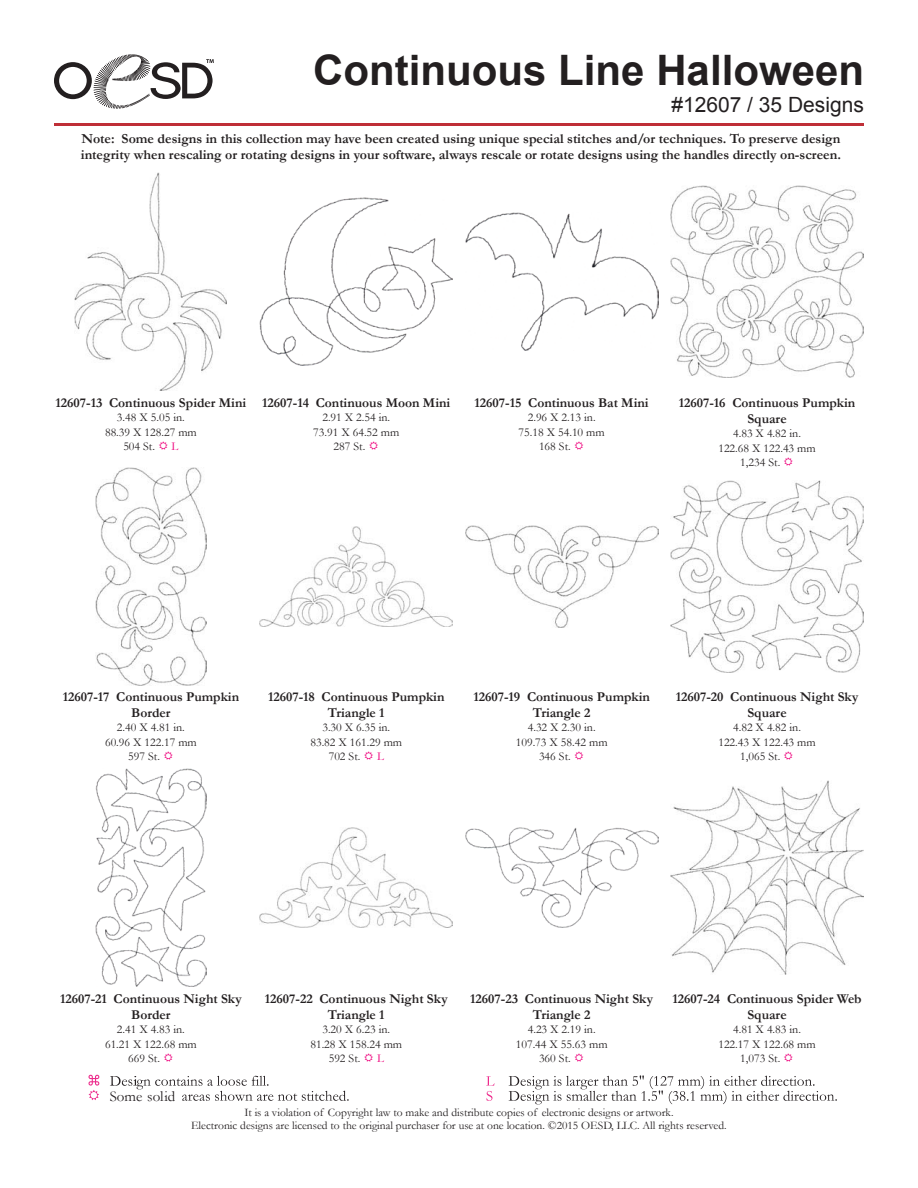
<style>
.page{position:relative;width:918px;height:1188px;background:#fff}
.page>*{position:absolute;margin:0;border:0;box-sizing:border-box;transform-origin:0 0}
.t1{font:700 42px "Arial";color:#231f20}
.t2{font:21px "Arial";color:#231f20}
.t3{font:15px "Garamond";color:#241f21}
.t4{font:700 13.8px/16.6px "Garamond";color:#231f20}
.Paragraph_Style_1{font:700 13.5px/16.2px "Garamond";color:#231f20;text-align:center}
.t5{font:12px "Garamond";color:#231f20}
.t6{font:12px "Garamond";color:#ef047e}
.t7{font:11.55px/13.8px "Garamond";color:#231f20;text-align:center}
</style>
<div class="page">
<svg style="left:54px;top:54px;width:160px;height:55px"></svg>
<hr style="left:54px;top:123px;width:810px;height:3px;background:#bf2f37">
<svg style="left:88px;top:1075px;width:11px;height:25px"></svg>
<svg style="left:110px;top:1076px;width:239px;height:25px"></svg>
<svg style="left:486px;top:1076px;width:9px;height:25px"></svg>
<svg style="left:509px;top:1075px;width:328px;height:29px"></svg>
<div style="left:110px;top:1091px;width:69px;height:13px;background:#fff"></div>
<img style="left:75px;top:173px;width:152px;height:217px">
<img style="left:260px;top:197px;width:193px;height:169px">
<img style="left:465px;top:213px;width:193px;height:137px">
<img style="left:670px;top:186px;width:194px;height:191px">
<img style="left:95px;top:769px;width:112px;height:218px">
<img style="left:260px;top:828px;width:193px;height:100px">
<img style="left:465px;top:827px;width:193px;height:101px">
<img style="left:670px;top:781px;width:194px;height:193px">
<img style="left:95px;top:468px;width:111px;height:218px">
<img style="left:260px;top:526px;width:193px;height:101px">
<img style="left:465px;top:525px;width:193px;height:103px">
<img style="left:670px;top:480px;width:194px;height:193px">
<h1 class="t1" style="left:313px;top:42px;width:552px">Continuous Line Halloween</h1>
<h2 class="t2" style="left:671px;top:91px;width:194px">#12607 / 35 Designs</h2>
<p class="t4" style="left:81px;top:130px;width:762px">Note: Some designs in this collection may have been created using unique special stitches and/or techniques. To preserve design integrity when rescaling or rotating designs in your software, always rescale or rotate designs using the handles directly on-screen.</p>
<p class="Paragraph_Style_1" style="left:56px;top:395px;width:192px">12607-13 Continuous Spider Mini</p>
<p class="t5" style="left:117px;top:409px;width:69px">3.48 X 5.05 in.</p>
<p class="t5" style="left:105px;top:424px;width:93px">88.39 X 128.27 mm</p>
<p class="t5" style="left:123px;top:438px;width:33px">504 St.</p>
<p class="t6" style="left:172px;top:438px;width:8px">L</p>
<p class="Paragraph_Style_1" style="left:262px;top:395px;width:190px">12607-14 Continuous Moon Mini</p>
<p class="t5" style="left:322px;top:409px;width:69px">2.91 X 2.54 in.</p>
<p class="t5" style="left:313px;top:424px;width:88px">73.91 X 64.52 mm</p>
<p class="t5" style="left:334px;top:438px;width:33px">287 St.</p>
<p class="Paragraph_Style_1" style="left:475px;top:395px;width:176px">12607-15 Continuous Bat Mini</p>
<p class="t5" style="left:528px;top:409px;width:69px">2.96 X 2.13 in.</p>
<p class="t5" style="left:519px;top:424px;width:88px">75.18 X 54.10 mm</p>
<p class="t5" style="left:539px;top:438px;width:33px">168 St.</p>
<p class="Paragraph_Style_1" style="left:679px;top:395px;width:178px">12607-16 Continuous Pumpkin<br>Square</p>
<p class="t5" style="left:733px;top:426px;width:69px">4.83 X 4.82 in.</p>
<p class="t5" style="left:718px;top:440px;width:99px">122.68 X 122.43 mm</p>
<p class="t5" style="left:740px;top:454px;width:42px">1,234 St.</p>
<p class="Paragraph_Style_1" style="left:63px;top:689px;width:178px">12607-17 Continuous Pumpkin<br>Border</p>
<p class="t5" style="left:117px;top:720px;width:69px">2.40 X 4.81 in.</p>
<p class="t5" style="left:105px;top:734px;width:93px">60.96 X 122.17 mm</p>
<p class="t5" style="left:128px;top:748px;width:33px">597 St.</p>
<p class="Paragraph_Style_1" style="left:268px;top:689px;width:178px">12607-18 Continuous Pumpkin<br>Triangle 1</p>
<p class="t5" style="left:322px;top:720px;width:69px">3.30 X 6.35 in.</p>
<p class="t5" style="left:310px;top:734px;width:93px">83.82 X 161.29 mm</p>
<p class="t5" style="left:329px;top:748px;width:33px">702 St.</p>
<p class="t6" style="left:377px;top:748px;width:8px">L</p>
<p class="Paragraph_Style_1" style="left:473px;top:689px;width:178px">12607-19 Continuous Pumpkin<br>Triangle 2</p>
<p class="t5" style="left:528px;top:720px;width:69px">4.32 X 2.30 in.</p>
<p class="t5" style="left:516px;top:734px;width:93px">109.73 X 58.42 mm</p>
<p class="t5" style="left:539px;top:748px;width:33px">346 St.</p>
<p class="Paragraph_Style_1" style="left:676px;top:689px;width:184px">12607-20 Continuous Night Sky<br>Square</p>
<p class="t5" style="left:733px;top:720px;width:69px">4.82 X 4.82 in.</p>
<p class="t5" style="left:718px;top:734px;width:99px">122.43 X 122.43 mm</p>
<p class="t5" style="left:740px;top:748px;width:42px">1,065 St.</p>
<p class="Paragraph_Style_1" style="left:60px;top:990px;width:183px">12607-21 Continuous Night Sky<br>Border</p>
<p class="t5" style="left:117px;top:1021px;width:69px">2.41 X 4.83 in.</p>
<p class="t5" style="left:105px;top:1036px;width:93px">61.21 X 122.68 mm</p>
<p class="t5" style="left:128px;top:1050px;width:33px">669 St.</p>
<p class="t3" style="left:110px;top:1086px;width:67px">Some solid</p>
<p class="Paragraph_Style_1" style="left:265px;top:990px;width:184px">12607-22 Continuous Night Sky<br>Triangle 1</p>
<p class="t5" style="left:322px;top:1021px;width:69px">3.20 X 6.23 in.</p>
<p class="t5" style="left:310px;top:1036px;width:93px">81.28 X 158.24 mm</p>
<p class="t5" style="left:329px;top:1050px;width:33px">592 St.</p>
<p class="t6" style="left:377px;top:1050px;width:8px">L</p>
<p class="Paragraph_Style_1" style="left:470px;top:990px;width:184px">12607-23 Continuous Night Sky<br>Triangle 2</p>
<p class="t5" style="left:528px;top:1021px;width:69px">4.23 X 2.19 in.</p>
<p class="t5" style="left:516px;top:1036px;width:93px">107.44 X 55.63 mm</p>
<p class="t5" style="left:539px;top:1050px;width:33px">360 St.</p>
<p class="Paragraph_Style_1" style="left:672px;top:990px;width:191px">12607-24 Continuous Spider Web<br>Square</p>
<p class="t5" style="left:733px;top:1021px;width:69px">4.81 X 4.83 in.</p>
<p class="t5" style="left:718px;top:1036px;width:99px">122.17 X 122.68 mm</p>
<p class="t5" style="left:740px;top:1050px;width:42px">1,073 St.</p>
<p class="t7" style="left:191px;top:1105px;width:537px">It is a violation of Copyright law to make and distribute copies of electronic designs or artwork.<br>Electronic designs are licensed to the original purchaser for use at one location. ©2015 OESD, LLC. All rights reserved.</p>
</div>
